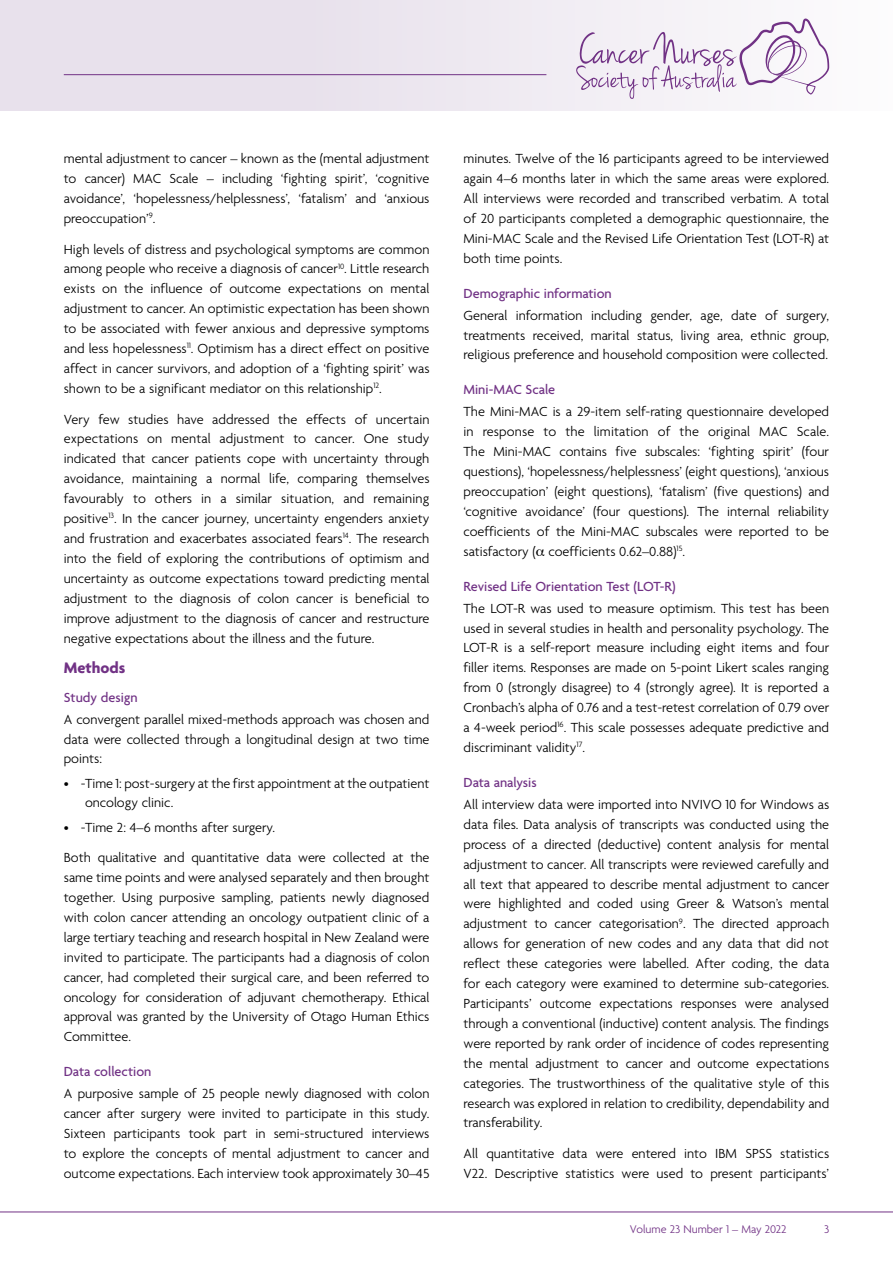
<style>
.page{position:relative;width:893px;height:1263px;background:#fff}
.page>*{position:absolute;margin:0;border:0;box-sizing:border-box;transform-origin:0 0}
.t1{font:700 16.5px "Agenda";color:#713285}
.t2{font:300 14.25px/20px "Agenda";color:#000;text-align:justify}
.t3{font:500 14.25px "Agenda";color:#713285}
.t4{font:300 12px "Agenda";color:#713285}
</style>
<div class="page">
<div style="left:0;top:0;width:893px;height:111px;background:linear-gradient(to right,#e3dbe8,#faf9fb)"></div>
<hr style="left:0;top:1211px;width:893px;height:1px;background:#713285">
<svg style="left:576px;top:19px;width:253px;height:80px"></svg>
<hr style="left:64px;top:74px;width:482px;height:1px;background:#713285">
<p class="t2" style="left:64px;top:150px;width:367px">mental adjustment to cancer – known as the (mental adjustment to cancer) MAC Scale – including ‘fighting spirit’, ‘cognitive avoidance’, ‘hopelessness/helplessness’, ‘fatalism’ and ‘anxious preoccupation’<sup>9</sup>.</p>
<p class="t2" style="left:64px;top:240px;width:367px">High levels of distress and psychological symptoms are common among people who receive a diagnosis of cancer<sup>10</sup>. Little research exists on the influence of outcome expectations on mental adjustment to cancer. An optimistic expectation has been shown to be associated with fewer anxious and depressive symptoms and less hopelessness<sup>11</sup>. Optimism has a direct effect on positive affect in cancer survivors, and adoption of a ‘fighting spirit’ was shown to be a significant mediator on this relationship<sup>12</sup>.</p>
<p class="t2" style="left:64px;top:410px;width:367px">Very few studies have addressed the effects of uncertain expectations on mental adjustment to cancer. One study indicated that cancer patients cope with uncertainty through avoidance, maintaining a normal life, comparing themselves favourably to others in a similar situation, and remaining positive<sup>13</sup>. In the cancer journey, uncertainty engenders anxiety and frustration and exacerbates associated fears<sup>14</sup>. The research into the field of exploring the contributions of optimism and uncertainty as outcome expectations toward predicting mental adjustment to the diagnosis of colon cancer is beneficial to improve adjustment to the diagnosis of cancer and restructure negative expectations about the illness and the future.</p>
<p class="t1" style="left:64px;top:659px;width:63px">Methods</p>
<p class="t3" style="left:64px;top:689px;width:75px">Study design</p>
<p class="t2" style="left:64px;top:710px;width:367px">A convergent parallel mixed-methods approach was chosen and data were collected through a longitudinal design at two time points:</p>
<p class="t2" style="left:85px;top:774px;width:346px;text-indent:-21px">• -Time 1: post-surgery at the first appointment at the outpatient oncology clinic.</p>
<p class="t2" style="left:64px;top:813px;width:367px;line-height:30.6px">• -Time 2: 4–6 months after surgery.<br>Both qualitative and quantitative data were collected at the</p>
<p class="t2" style="left:64px;top:868px;width:367px">same time points and were analysed separately and then brought together. Using purposive sampling, patients newly diagnosed with colon cancer attending an oncology outpatient clinic of a large tertiary teaching and research hospital in New Zealand were invited to participate. The participants had a diagnosis of colon cancer, had completed their surgical care, and been referred to oncology for consideration of adjuvant chemotherapy. Ethical approval was granted by the University of Otago Human Ethics Committee.</p>
<p class="t3" style="left:64px;top:1064px;width:89px">Data collection</p>
<p class="t2" style="left:64px;top:1084px;width:367px">A purposive sample of 25 people newly diagnosed with colon cancer after surgery were invited to participate in this study.<br>Sixteen participants took part in semi-structured interviews to explore the concepts of mental adjustment to cancer and outcome expectations. Each interview took approximately 30–45</p>
<p class="t2" style="left:463px;top:150px;width:367px">minutes. Twelve of the 16 participants agreed to be interviewed again 4–6 months later in which the same areas were explored.<br>All interviews were recorded and transcribed verbatim. A total of 20 participants completed a demographic questionnaire, the Mini-MAC Scale and the Revised Life Orientation Test (LOT-R) at both time points.</p>
<p class="t3" style="left:463px;top:285px;width:150px">Demographic information</p>
<p class="t2" style="left:463px;top:306px;width:367px">General information including gender, age, date of surgery, treatments received, marital status, living area, ethnic group, religious preference and household composition were collected.</p>
<p class="t3" style="left:463px;top:382px;width:93px">Mini-MAC Scale</p>
<p class="t2" style="left:463px;top:403px;width:367px">The Mini-MAC is a 29-item self-rating questionnaire developed in response to the limitation of the original MAC Scale.<br>The Mini-MAC contains five subscales: ‘fighting spirit’ (four questions), ‘hopelessness/helplessness’ (eight questions), ‘anxious preoccupation’ (eight questions), ‘fatalism’ (five questions) and ‘cognitive avoidance’ (four questions). The internal reliability coefficients of the Mini-MAC subscales were reported to be satisfactory ( coefficients 0.62–0.88)<sup>15</sup>.</p>
<p class="t3" style="left:463px;top:578px;width:214px">Revised Life Orientation Test (LOT-R)</p>
<p class="t2" style="left:463px;top:599px;width:367px">The LOT-R was used to measure optimism. This test has been used in several studies in health and personality psychology. The LOT-R is a self-report measure including eight items and four filler items. Responses are made on 5-point Likert scales ranging from 0 (strongly disagree) to 4 (strongly agree). It is reported a Cronbach’s alpha of 0.76 and a test-retest correlation of 0.79 over a 4-week period<sup>16</sup>. This scale possesses adequate predictive and discriminant validity<sup>17</sup>.</p>
<p class="t3" style="left:463px;top:774px;width:75px">Data analysis</p>
<p class="t2" style="left:463px;top:795px;width:367px">All interview data were imported into NVIVO 10 for Windows as data files. Data analysis of transcripts was conducted using the process of a directed (deductive) content analysis for mental adjustment to cancer. All transcripts were reviewed carefully and all text that appeared to describe mental adjustment to cancer were highlighted and coded using Greer &amp; Watson’s mental adjustment to cancer categorisation<sup>9</sup>. The directed approach allows for generation of new codes and any data that did not reflect these categories were labelled. After coding, the data for each category were examined to determine sub-categories.<br>Participants’ outcome expectations responses were analysed through a conventional (inductive) content analysis. The findings were reported by rank order of incidence of codes representing the mental adjustment to cancer and outcome expectations categories. The trustworthiness of the qualitative style of this research was explored in relation to credibility, dependability and transferability.</p>
<p class="t2" style="left:463px;top:1144px;width:367px">All quantitative data were entered into IBM SPSS statistics<br>V22. Descriptive statistics were used to present participants’</p>
<p class="t4" style="left:630px;top:1223px;width:158px">Volume 23 Number 1 – May 2022</p>
<p class="t4" style="left:824px;top:1223px;width:7px">3</p>
</div>
